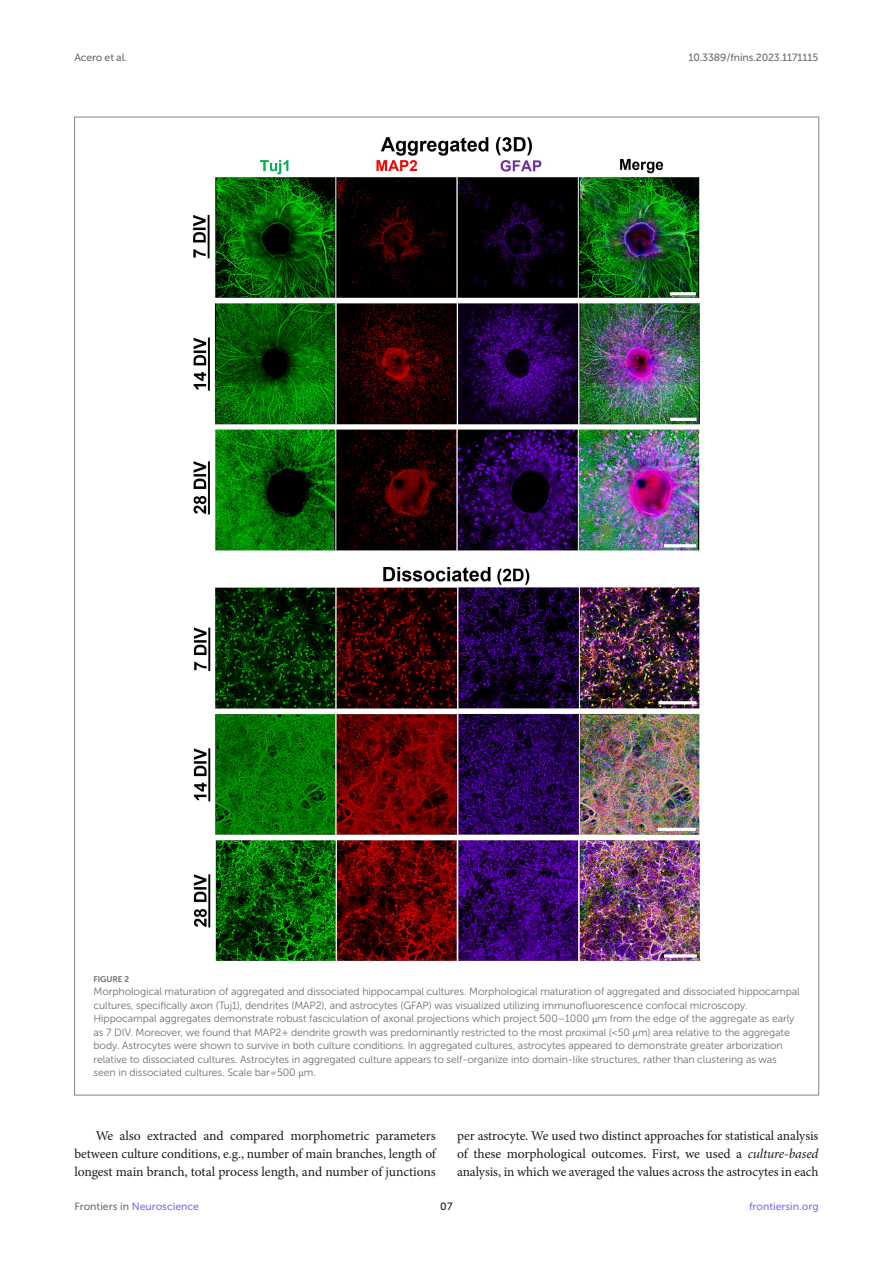
<style>
.page{position:relative;width:893px;height:1263px;background:#fff}
.page>*{position:absolute;margin:0;border:0;box-sizing:border-box;transform-origin:0 0}
.TEXT{font:13.5px/18px "Minion Pro";letter-spacing:-.005em;color:#1b1c1b;text-align:justify}
.FIG_LEG{font:10.5px/13.5px "Museo Sans 300";letter-spacing:-.01em;color:#706f70}
.t1{font:10.5px "Museo Sans 500";color:#856df0}
.t2{font:10.5px "Museo Sans 500";letter-spacing:-.015em;color:#706f70}
.t3{font:10.5px "Museo Sans 500";color:#1b1c1b}
.FIG_HD{font:8.25px "Museo Sans 700";letter-spacing:-.01em;color:#706f70}
.s1{font-family:"STIX General"}
.s2{font-style:italic}
.s3{color:#706f70}
</style>
<div class="page">
<img style="left:193px;top:137px;width:508px;height:825px">
<p class="t2" style="left:74px;top:51px;width:54px">Acero et al.</p>
<p class="t2" style="left:688px;top:51px;width:132px">10.3389/fnins.2023.1171115</p>
<p class="FIG_HD" style="left:94px;top:974px;width:37px">FIGURE 2</p>
<p class="FIG_LEG" style="left:94px;top:985px;width:708px">Morphological maturation of aggregated and dissociated hippocampal cultures. Morphological maturation of aggregated and dissociated hippocampal cultures, specifically axon (Tuj1), dendrites (MAP2), and astrocytes (GFAP) was visualized utilizing immunofluorescence confocal microscopy.<br>Hippocampal aggregates demonstrate robust fasciculation of axonal projections which project 500–1000 <span class="s1">μ</span>m from the edge of the aggregate as early as 7 DIV. Moreover, we found that MAP2+ dendrite growth was predominantly restricted to the most proximal (&lt;50 <span class="s1">μ</span>m) area relative to the aggregate body. Astrocytes were shown to survive in both culture conditions. In aggregated cultures, astrocytes appeared to demonstrate greater arborization relative to dissociated cultures. Astrocytes in aggregated culture appears to self-organize into domain-like structures, rather than clustering as was seen in dissociated cultures. Scale bar = 500 <span class="s1">μ</span>m.</p>
<p class="TEXT" style="left:74px;top:1127px;width:363px;text-indent:21px">We also extracted and compared morphometric parameters between culture conditions, e.g., number of main branches, length of longest main branch, total process length, and number of junctions</p>
<p class="TEXT" style="left:457px;top:1127px;width:363px">per astrocyte. We used two distinct approaches for statistical analysis of these morphological outcomes. First, we used a <span class="s2">culture-based </span>analysis, in which we averaged the values across the astrocytes in each</p>
<p class="t1" style="left:74px;top:1200px;width:126px"><span class="s3">Frontiers in</span> Neuroscience</p>
<p class="t3" style="left:440px;top:1200px;width:14px">07</p>
<p class="t1" style="left:749px;top:1200px;width:71px">frontiersin.org</p>
</div>
